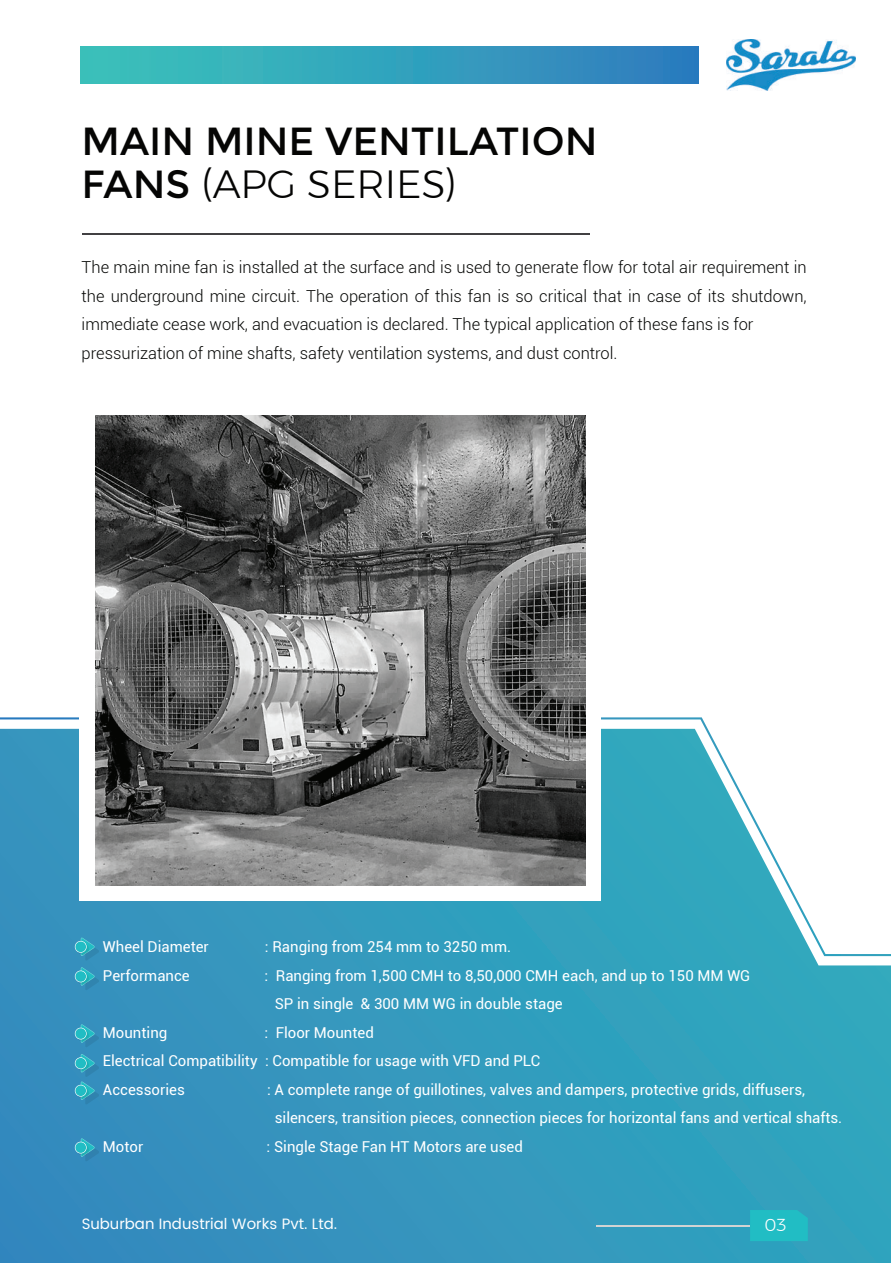
<style>
.page{position:relative;width:893px;height:1263px;background:#fff}
.page>*{position:absolute;margin:0;border:0;box-sizing:border-box;transform-origin:0 0}
.t1{font:39.15px/42.3px "Montserrat";color:#050504}
.t2{font:300 17.25px "Montserrat";color:#fff}
.t3{font:300 16.5px/28.5px "Roboto";color:#040503}
.t4{font:15px/28.5px "Roboto";color:#fff}
.t5{font:15px "Poppins";color:#fff}
.s1{font-weight:300}
</style>
<div class="page">
<svg style="left:0;top:729px;width:891px;height:534px;background:#44a2c3"></svg>
<hr style="left:82px;top:233px;width:507px;height:1px;background:#414042">
<div style="left:80px;top:400px;width:521px;height:500px;background:#fff"></div>
<img style="left:95px;top:415px;width:490px;height:470px">
<svg style="left:81px;top:937px;width:18px;height:23px"></svg>
<svg style="left:77px;top:943px;width:12px;height:12px"></svg>
<svg style="left:75px;top:941px;width:12px;height:12px"></svg>
<div style="left:75px;top:941px;width:11px;height:11px;background:#21bdc4;border-radius:50%"></div>
<svg style="left:81px;top:967px;width:18px;height:23px"></svg>
<svg style="left:77px;top:973px;width:12px;height:12px"></svg>
<svg style="left:75px;top:970px;width:12px;height:12px"></svg>
<div style="left:75px;top:971px;width:11px;height:11px;background:#21bdc4;border-radius:50%"></div>
<svg style="left:81px;top:1138px;width:18px;height:23px"></svg>
<svg style="left:77px;top:1144px;width:12px;height:12px"></svg>
<div style="left:75px;top:1142px;width:12px;height:11px;background:#bae8ea;border-radius:50%"></div>
<div style="left:75px;top:1142px;width:11px;height:11px;background:#21bdc4;border-radius:50%"></div>
<svg style="left:81px;top:1024px;width:18px;height:23px"></svg>
<svg style="left:77px;top:1030px;width:12px;height:12px"></svg>
<div style="left:75px;top:1028px;width:12px;height:11px;background:#b9e8ea;border-radius:50%"></div>
<div style="left:75px;top:1028px;width:11px;height:11px;background:#21bdc4;border-radius:50%"></div>
<div style="left:75px;top:1058px;width:11px;height:10px;background:#21bdc4;border-radius:50%"></div>
<svg style="left:81px;top:1053px;width:18px;height:51px"></svg>
<svg style="left:77px;top:1087px;width:12px;height:12px"></svg>
<svg style="left:75px;top:1085px;width:12px;height:12px"></svg>
<div style="left:75px;top:1085px;width:11px;height:11px;background:#21bdc4;border-radius:50%"></div>
<img style="left:727px;top:39px;width:128px;height:52px">
<div style="left:750px;top:1210px;width:58px;height:31px;background:#21bdc4"></div>
<hr style="left:597px;top:1225px;width:153px;height:1px;background:#d2d3d3">
<div style="left:80px;top:46px;width:618px;height:38px;background:linear-gradient(to right,#3bc5ba,#2e7dbf)"></div>
<h1 class="t1" style="left:82px;top:121px;width:517px">MAIN MINE VENTILATION<br>FANS <span class="s1">(APG SERIES)</span></h1>
<p class="t3" style="left:82px;top:253px;width:727px">The main mine fan is installed at the surface and is used to generate flow for total air requirement in the underground mine circuit. The operation of this fan is so critical that in case of its shutdown, immediate cease work, and evacuation is declared. The typical application of these fans is for pressurization of mine shafts, safety ventilation systems, and dust control.</p>
<p class="t4" style="left:103px;top:932px;width:107px">Wheel Diameter</p>
<p class="t4" style="left:265px;top:932px;width:248px">: Ranging from 254 mm to 3250 mm.</p>
<p class="t4" style="left:103px;top:961px;width:88px">Performance</p>
<p class="t4" style="left:275px;top:961px;width:477px;text-indent:-10px">: Ranging from 1,500 CMH to 8,50,000 CMH each, and up to 150 MM WG<br>SP in single &amp; 300 MM WG in double stage</p>
<p class="t4" style="left:103px;top:1018px;width:66px">Mounting</p>
<p class="t4" style="left:103px;top:1018px;width:439px;text-indent:162px">: Floor Mounted<br>Electrical Compatibility : Compatible for usage with VFD and PLC<br>Accessories</p>
<p class="t4" style="left:275px;top:1075px;width:569px;text-indent:-8px">: A complete range of guillotines, valves and dampers, protective grids, diffusers, silencers, transition pieces, connection pieces for horizontal fans and vertical shafts.</p>
<p class="t4" style="left:103px;top:1132px;width:42px">Motor</p>
<p class="t4" style="left:267px;top:1132px;width:258px">: Single Stage Fan HT Motors are used</p>
<p class="t5" style="left:82px;top:1212px;width:257px">Suburban Industrial Works Pvt. Ltd.</p>
<p class="t2" style="left:764px;top:1211px;width:24px">03</p>
</div>
